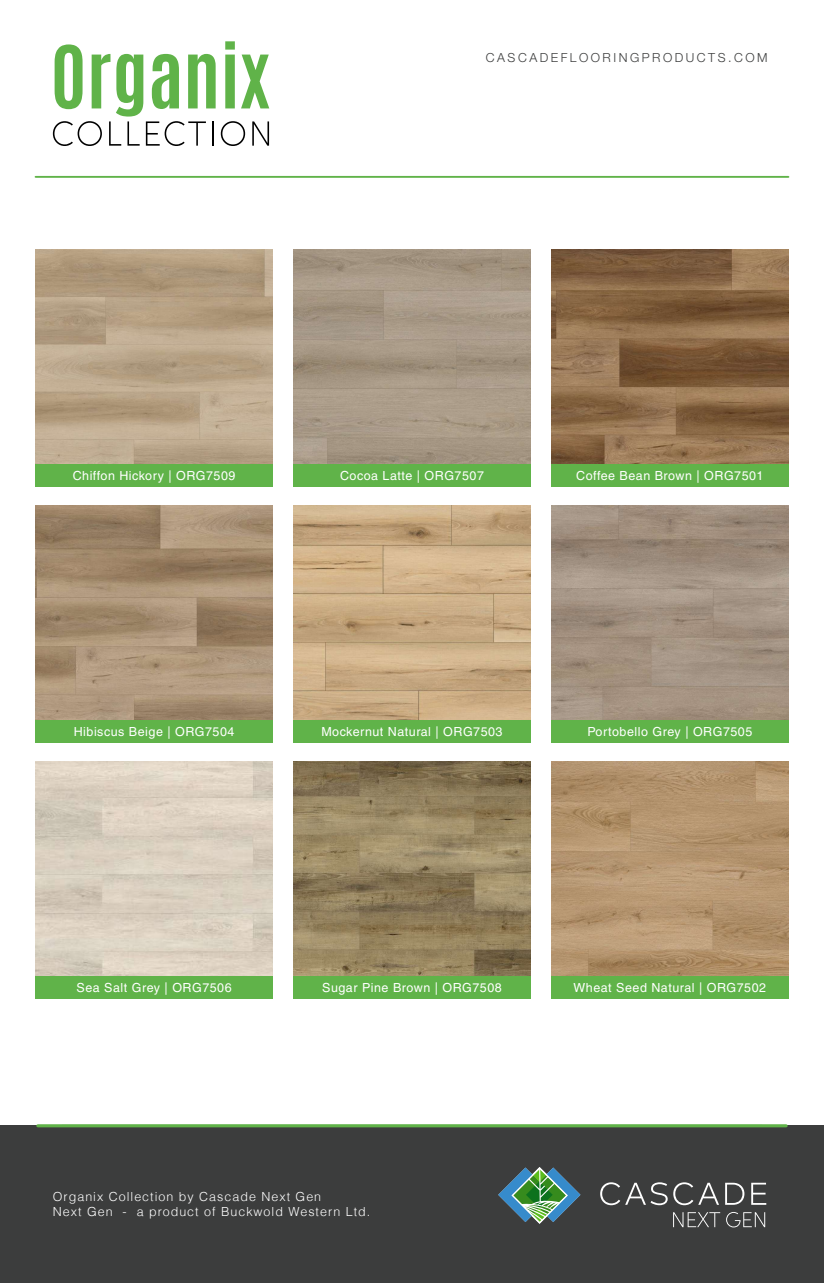
<style>
.page{position:relative;width:824px;height:1283px;background:#fff}
.page>*{position:absolute;margin:0;border:0;box-sizing:border-box;transform-origin:0 0}
.t1{font:12.5px "Helvetica CE";letter-spacing:.04em;color:#fff}
.t2{font:300 12.5px/15px "Helvetica";letter-spacing:.08em;color:#fff}
.t3{font:300 12.5px "Helvetica Neue LT Std";letter-spacing:.2em;color:#3c3d3d}
</style>
<div class="page">
<img style="left:36px;top:249px;width:237px;height:215px">
<img style="left:36px;top:505px;width:237px;height:215px">
<img style="left:293px;top:249px;width:237px;height:215px">
<img style="left:293px;top:505px;width:237px;height:215px">
<img style="left:293px;top:761px;width:237px;height:215px">
<img style="left:551px;top:249px;width:237px;height:215px">
<img style="left:551px;top:505px;width:237px;height:215px">
<img style="left:551px;top:761px;width:237px;height:215px">
<hr style="left:36px;top:176px;width:752px;height:2px;background:#60b349">
<div style="left:36px;top:464px;width:237px;height:22px;background:#60b349"></div>
<div style="left:293px;top:464px;width:237px;height:22px;background:#60b349"></div>
<div style="left:551px;top:464px;width:237px;height:22px;background:#60b349"></div>
<div style="left:36px;top:720px;width:237px;height:22px;background:#60b349"></div>
<div style="left:293px;top:720px;width:237px;height:22px;background:#60b349"></div>
<div style="left:551px;top:720px;width:237px;height:22px;background:#60b349"></div>
<div style="left:36px;top:976px;width:237px;height:22px;background:#60b349"></div>
<div style="left:293px;top:976px;width:237px;height:22px;background:#60b349"></div>
<div style="left:551px;top:976px;width:237px;height:22px;background:#60b349"></div>
<div style="left:0;top:1125px;width:824px;height:157px;background:#3c3d3d"></div>
<svg style="left:38px;top:1124px;width:748px;height:3px;fill:#60b349"></svg>
<svg style="left:53px;top:41px;width:216px;height:105px"></svg>
<svg style="left:673px;top:1212px;width:47px;height:14px"></svg>
<svg style="left:726px;top:1212px;width:39px;height:15px"></svg>
<svg style="left:600px;top:1182px;width:119px;height:22px"></svg>
<svg style="left:725px;top:1182px;width:19px;height:22px"></svg>
<svg style="left:751px;top:1182px;width:15px;height:22px"></svg>
<svg style="left:498px;top:1167px;width:82px;height:56px"></svg>
<p class="t3" style="left:486px;top:50px;width:283px">CASCADEFLOORINGPRODUCTS.COM</p>
<p class="t1" style="left:73px;top:468px;width:164px">Chiffon Hickory | ORG7509</p>
<p class="t1" style="left:340px;top:468px;width:145px">Cocoa Latte | ORG7507</p>
<p class="t1" style="left:576px;top:468px;width:189px">Coffee Bean Brown | ORG7501</p>
<p class="t1" style="left:74px;top:724px;width:162px">Hibiscus Beige | ORG7504</p>
<p class="t1" style="left:321px;top:724px;width:183px">Mockernut Natural | ORG7503</p>
<p class="t1" style="left:587px;top:724px;width:166px">Portobello Grey | ORG7505</p>
<p class="t1" style="left:77px;top:980px;width:157px">Sea Salt Grey | ORG7506</p>
<p class="t1" style="left:322px;top:980px;width:181px">Sugar Pine Brown | ORG7508</p>
<p class="t1" style="left:574px;top:980px;width:194px">Wheat Seed Natural | ORG7502</p>
<p class="t2" style="left:53px;top:1188px;width:319px">Organix Collection by Cascade Next Gen<br>Next Gen - a product of Buckwold Western Ltd.</p>
</div>
